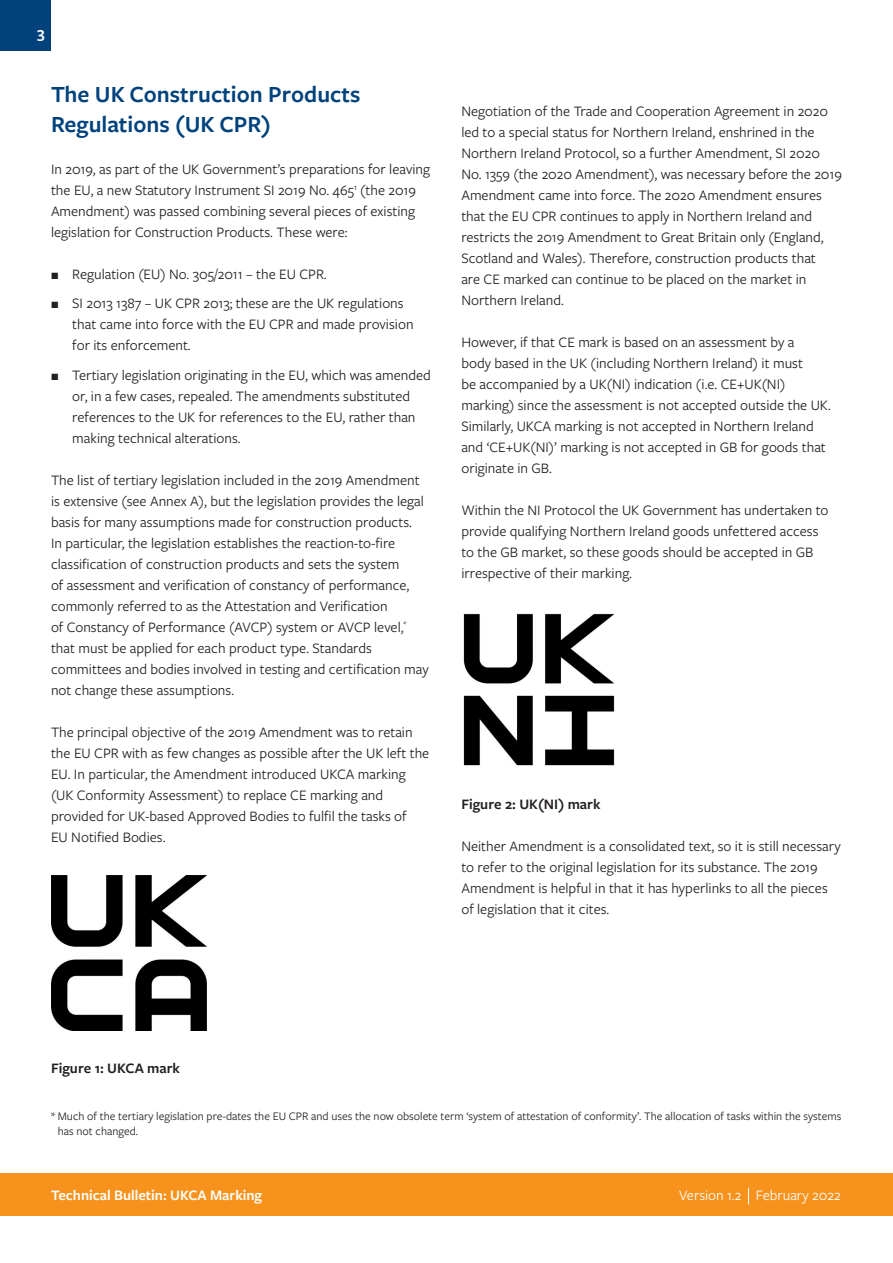
<style>
.page{position:relative;width:893px;height:1263px;background:#fff}
.page>*{position:absolute;margin:0;border:0;box-sizing:border-box;transform-origin:0 0}
.t1{font:600 24px/30px "Freight Sans Pro";color:#01427c}
.t2{font:600 16.5px "Freight Sans Pro";color:#fff}
.t3{font:15px/21px "Freight Sans Pro";color:#231f20}
.t4{font:600 15px "Freight Sans Pro";color:#231f20}
.t5{font:600 15px "Freight Sans Pro";color:#fff}
.t6{font:15px "Freight Sans Pro";color:#fff}
.t7{font:12px/15px "Freight Sans Pro";color:#231f20}
</style>
<div class="page">
<div style="left:0;top:0;width:51px;height:51px;background:#01427c"></div>
<div style="left:0;top:1174px;width:893px;height:42px;background:#f7931d"></div>
<svg style="left:748px;top:1188px;width:1px;height:16px"></svg>
<img style="left:51px;top:875px;width:155px;height:156px">
<img style="left:463px;top:613px;width:152px;height:153px">
<p class="t2" style="left:37px;top:21px;width:9px">3</p>
<h1 class="t1" style="left:51px;top:78px;width:311px">The UK Construction Products<br>Regulations (UK CPR)</h1>
<p class="t3" style="left:51px;top:158px;width:381px">In 2019, as part of the UK Government’s preparations for leaving the EU, a new Statutory Instrument SI 2019 No. 465<sup>1</sup> (the 2019<br>Amendment) was passed combining several pieces of existing legislation for Construction Products. These were:</p>
<p class="t3" style="left:51px;top:258px;width:354px;line-height:29.5px">P Regulation (EU) No. 305/2011 – the EU CPR.<br>P SI 2013 1387 – UK CPR 2013; these are the UK regulations</p>
<p class="t3" style="left:72px;top:313px;width:343px">that came into force with the EU CPR and made provision for its enforcement.</p>
<p class="t3" style="left:72px;top:364px;width:360px;text-indent:-21px">P Tertiary legislation originating in the EU, which was amended or, in a few cases, repealed. The amendments substituted references to the UK for references to the EU, rather than making technical alterations.</p>
<p class="t3" style="left:51px;top:469px;width:379px">The list of tertiary legislation included in the 2019 Amendment is extensive (see Annex A), but the legislation provides the legal basis for many assumptions made for construction products.<br>In particular, the legislation establishes the reaction-to-fire classification of construction products and sets the system<br>of assessment and verification of constancy of performance, commonly referred to as the Attestation and Verification<br>of Constancy of Performance (AVCP) system or AVCP level,<sup>* </sup>that must be applied for each product type. Standards committees and bodies involved in testing and certification may not change these assumptions.</p>
<p class="t3" style="left:51px;top:721px;width:380px">The principal objective of the 2019 Amendment was to retain the EU CPR with as few changes as possible after the UK left the EU. In particular, the Amendment introduced UKCA marking (UK Conformity Assessment) to replace CE marking and provided for UK-based Approved Bodies to fulfil the tasks of<br>EU Notified Bodies.</p>
<p class="t3" style="left:461px;top:100px;width:382px">Negotiation of the Trade and Cooperation Agreement in 2020 led to a special status for Northern Ireland, enshrined in the Northern Ireland Protocol, so a further Amendment, SI 2020<br>No. 1359 (the 2020 Amendment), was necessary before the 2019<br>Amendment came into force. The 2020 Amendment ensures that the EU CPR continues to apply in Northern Ireland and restricts the 2019 Amendment to Great Britain only (England, Scotland and Wales). Therefore, construction products that<br>are CE marked can continue to be placed on the market in Northern Ireland.</p>
<p class="t3" style="left:461px;top:331px;width:371px">However, if that CE mark is based on an assessment by a<br>body based in the UK (including Northern Ireland) it must<br>be accompanied by a UK(NI) indication (i.e. CE+UK(NI) marking) since the assessment is not accepted outside the UK.<br>Similarly, UKCA marking is not accepted in Northern Ireland and ‘CE+UK(NI)’ marking is not accepted in GB for goods that originate in GB.</p>
<p class="t3" style="left:461px;top:499px;width:369px">Within the NI Protocol the UK Government has undertaken to provide qualifying Northern Ireland goods unfettered access to the GB market, so these goods should be accepted in GB irrespective of their marking.</p>
<p class="t4" style="left:461px;top:794px;width:141px">Figure 2: UK(NI) mark</p>
<p class="t3" style="left:461px;top:835px;width:381px">Neither Amendment is a consolidated text, so it is still necessary to refer to the original legislation for its substance. The 2019<br>Amendment is helpful in that it has hyperlinks to all the pieces of legislation that it cites.</p>
<p class="t4" style="left:51px;top:1058px;width:130px">Figure 1: UKCA mark</p>
<p class="t7" style="left:58px;top:1108px;width:785px;text-indent:-7px">* Much of the tertiary legislation pre-dates the EU CPR and uses the now obsolete term ‘system of attestation of conformity’. The allocation of tasks within the systems has not changed.</p>
<p class="t5" style="left:51px;top:1185px;width:213px">Technical Bulletin: UKCA Marking</p>
<p class="t6" style="left:679px;top:1185px;width:163px">Version 1.2 February 2022</p>
</div>
